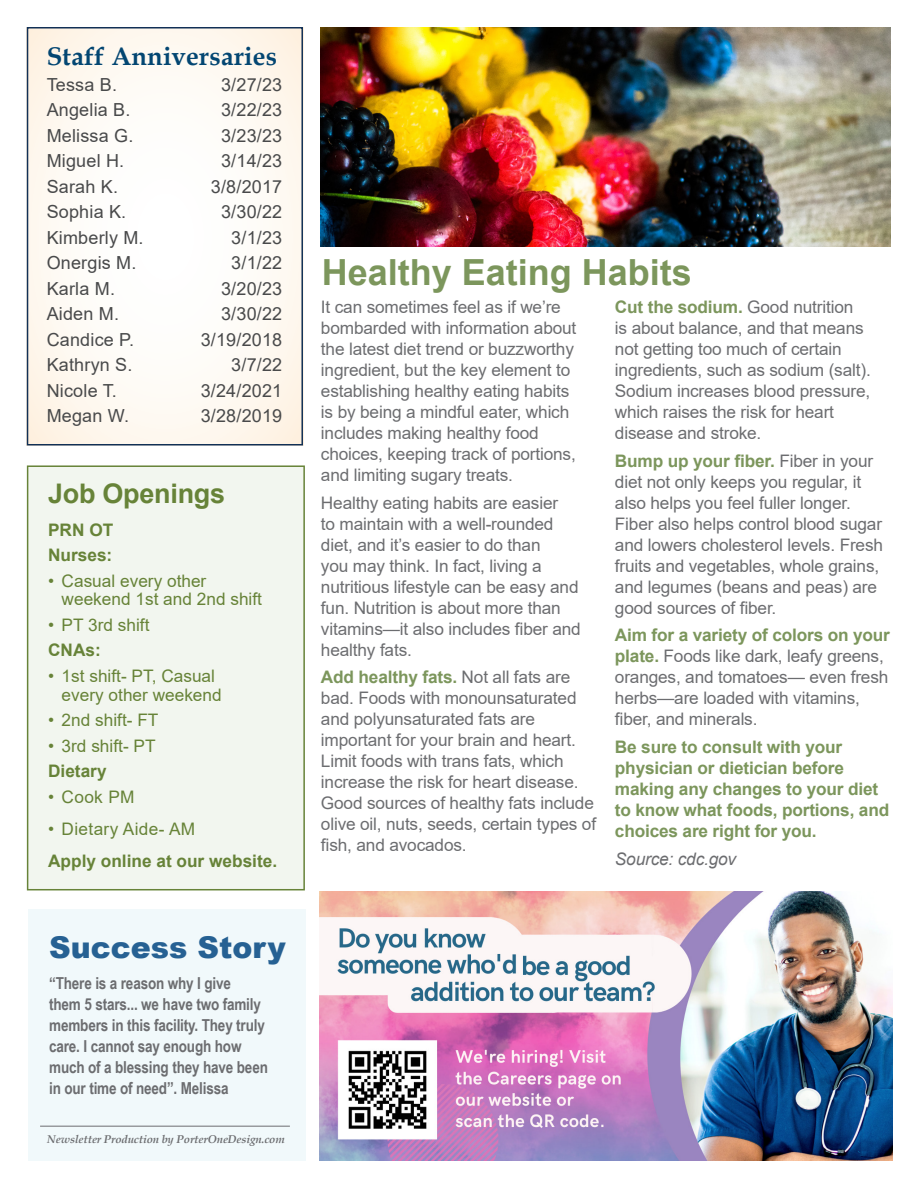
<style>
.page{position:relative;width:918px;height:1188px;background:#fff}
.page>*{position:absolute;margin:0;border:0;box-sizing:border-box;transform-origin:0 0}
.t1{font:700 36px "Arial";color:#7c965c}
.t2{font:900 30px "Arial";color:#266193}
.t3{font:700 27px "Arial";letter-spacing:-.01em;color:#678338}
.t4{font:700 25.5px "Book Antiqua";letter-spacing:.01em;color:#034672}
.t5{font:18px "Arial";letter-spacing:.01em;color:#494a4b}
.t6{font:17.25px/21px "Arial";letter-spacing:-.01em;color:#6c6d70}
.t7{font:700 17.25px/21px "Arial";letter-spacing:-.01em;color:#7c965c}
.t8{font:17.25px/18.8px "Arial";color:#678338}
.t9{font:700 17.25px "Arial";color:#678338}
.t10{font:17.25px "Arial";letter-spacing:.02em;color:#678338}
.t11{font:italic 17.25px "Arial";letter-spacing:-.01em;color:#6c6d70}
.t12{font:700 16.5px/21px "Arial Narrow";letter-spacing:-.01em;color:#6c6d70}
.t13{font:italic 700 11.25px "Book Antiqua";letter-spacing:-.01em;color:#6c6d70}
.s1{font-weight:700;color:#7c965c}
</style>
<div class="page">
<div style="left:28px;top:909px;width:278px;height:252px;background:#f1f9fb"></div>
<svg style="left:30px;top:30px;width:270px;height:413px"></svg>
<div style="left:27px;top:27px;width:276px;height:419px;border:2px solid #113056"></div>
<hr style="left:40px;top:1126px;width:250px;height:1px;background:#6c6d70">
<div style="left:27px;top:465px;width:278px;height:425px;background:#f2f6ef;border:2px solid #678338"></div>
<img style="left:320px;top:891px;width:572px;height:270px">
<img style="left:321px;top:27px;width:570px;height:219px">
<p class="t4" style="left:47px;top:39px;width:232px">Staff Anniversaries</p>
<p class="t5" style="left:47px;top:72px;width:72px">Tessa B.</p>
<p class="t5" style="left:221px;top:72px;width:63px">3/27/23</p>
<p class="t5" style="left:47px;top:98px;width:85px">Angelia B.</p>
<p class="t5" style="left:221px;top:98px;width:63px">3/22/23</p>
<p class="t5" style="left:47px;top:123px;width:88px">Melissa G.</p>
<p class="t5" style="left:221px;top:123px;width:63px">3/23/23</p>
<p class="t5" style="left:47px;top:149px;width:79px">Miguel H.</p>
<p class="t5" style="left:221px;top:149px;width:63px">3/14/23</p>
<p class="t5" style="left:47px;top:174px;width:73px">Sarah K.</p>
<p class="t5" style="left:211px;top:174px;width:73px">3/8/2017</p>
<p class="t5" style="left:47px;top:200px;width:81px">Sophia K.</p>
<p class="t5" style="left:221px;top:200px;width:63px">3/30/22</p>
<p class="t5" style="left:47px;top:225px;width:98px">Kimberly M.</p>
<p class="t5" style="left:231px;top:225px;width:52px">3/1/23</p>
<p class="t5" style="left:47px;top:251px;width:91px">Onergis M.</p>
<p class="t5" style="left:231px;top:251px;width:52px">3/1/22</p>
<p class="t5" style="left:47px;top:276px;width:70px">Karla M.</p>
<p class="t5" style="left:221px;top:276px;width:63px">3/20/23</p>
<p class="t5" style="left:47px;top:302px;width:74px">Aiden M.</p>
<p class="t5" style="left:221px;top:302px;width:63px">3/30/22</p>
<p class="t5" style="left:47px;top:327px;width:89px">Candice P.</p>
<p class="t5" style="left:201px;top:327px;width:83px">3/19/2018</p>
<p class="t5" style="left:47px;top:353px;width:87px">Kathryn S.</p>
<p class="t5" style="left:231px;top:353px;width:52px">3/7/22</p>
<p class="t5" style="left:47px;top:378px;width:72px">Nicole T.</p>
<p class="t5" style="left:201px;top:378px;width:83px">3/24/2021</p>
<p class="t5" style="left:47px;top:404px;width:84px">Megan W.</p>
<p class="t5" style="left:201px;top:404px;width:83px">3/28/2019</p>
<p class="t3" style="left:48px;top:475px;width:179px">Job Openings</p>
<p class="t9" style="left:48px;top:518px;width:67px">PRN OT</p>
<p class="t9" style="left:48px;top:543px;width:66px">Nurses:</p>
<p class="t8" style="left:62px;top:571px;width:202px;text-indent:-14px">• Casual every other weekend 1st and 2nd shift</p>
<p class="t8" style="left:48px;top:615px;width:103px">• PT 3rd shift</p>
<p class="t9" style="left:48px;top:638px;width:54px">CNAs:</p>
<p class="t8" style="left:62px;top:666px;width:162px;text-indent:-14px">• 1st shift- PT, Casual every other weekend</p>
<p class="t8" style="left:48px;top:711px;width:112px">• 2nd shift- FT</p>
<p class="t8" style="left:48px;top:736px;width:109px">• 3rd shift- PT</p>
<p class="t9" style="left:48px;top:759px;width:60px">Dietary</p>
<p class="t8" style="left:48px;top:787px;width:88px">• Cook PM</p>
<p class="t10" style="left:48px;top:817px;width:149px">• Dietary Aide- AM</p>
<p class="t9" style="left:48px;top:849px;width:231px">Apply online at our website.</p>
<p class="t2" style="left:49px;top:926px;width:238px">Success Story</p>
<p class="t12" style="left:49px;top:971px;width:220px">“There is a reason why I give<br>them 5 stars... we have two family members in this facility. They truly care. I cannot say enough how much of a blessing they have been in our time of need”. Melissa</p>
<p class="t13" style="left:47px;top:1131px;width:239px">Newsletter Production by PorterOneDesign.com</p>
<p class="t1" style="left:322px;top:247px;width:372px">Healthy Eating Habits</p>
<p class="t6" style="left:321px;top:296px;width:257px">It can sometimes feel as if we’re bombarded with information about the latest diet trend or buzzworthy ingredient, but the key element to establishing healthy eating habits is by being a mindful eater, which includes making healthy food choices, keeping track of portions, and limiting sugary treats.</p>
<p class="t6" style="left:321px;top:492px;width:261px">Healthy eating habits are easier<br>to maintain with a well-rounded diet, and it’s easier to do than<br>you may think. In fact, living a nutritious lifestyle can be easy and fun. Nutrition is about more than vitamins—it also includes fiber and healthy fats.</p>
<p class="t6" style="left:321px;top:667px;width:277px"><span class="s1">Add healthy fats.</span> Not all fats are bad. Foods with monounsaturated and polyunsaturated fats are important for your brain and heart.<br>Limit foods with trans fats, which increase the risk for heart disease.<br>Good sources of healthy fats include olive oil, nuts, seeds, certain types of fish, and avocados.</p>
<p class="t6" style="left:615px;top:296px;width:257px"><span class="s1">Cut the sodium.</span> Good nutrition<br>is about balance, and that means not getting too much of certain ingredients, such as sodium (salt).<br>Sodium increases blood pressure, which raises the risk for heart disease and stroke.</p>
<p class="t6" style="left:615px;top:450px;width:270px"><span class="s1">Bump up your fiber.</span> Fiber in your diet not only keeps you regular, it also helps you feel fuller longer.<br>Fiber also helps control blood sugar and lowers cholesterol levels. Fresh fruits and vegetables, whole grains, and legumes (beans and peas) are good sources of fiber.</p>
<p class="t6" style="left:615px;top:625px;width:276px"><span class="s1">Aim for a variety of colors on your plate.</span> Foods like dark, leafy greens, oranges, and tomatoes— even fresh herbs—are loaded with vitamins, fiber, and minerals.</p>
<p class="t7" style="left:615px;top:737px;width:276px">Be sure to consult with your physician or dietician before making any changes to your diet to know what foods, portions, and choices are right for you.</p>
<p class="t11" style="left:615px;top:848px;width:123px">Source: cdc.gov</p>
</div>
